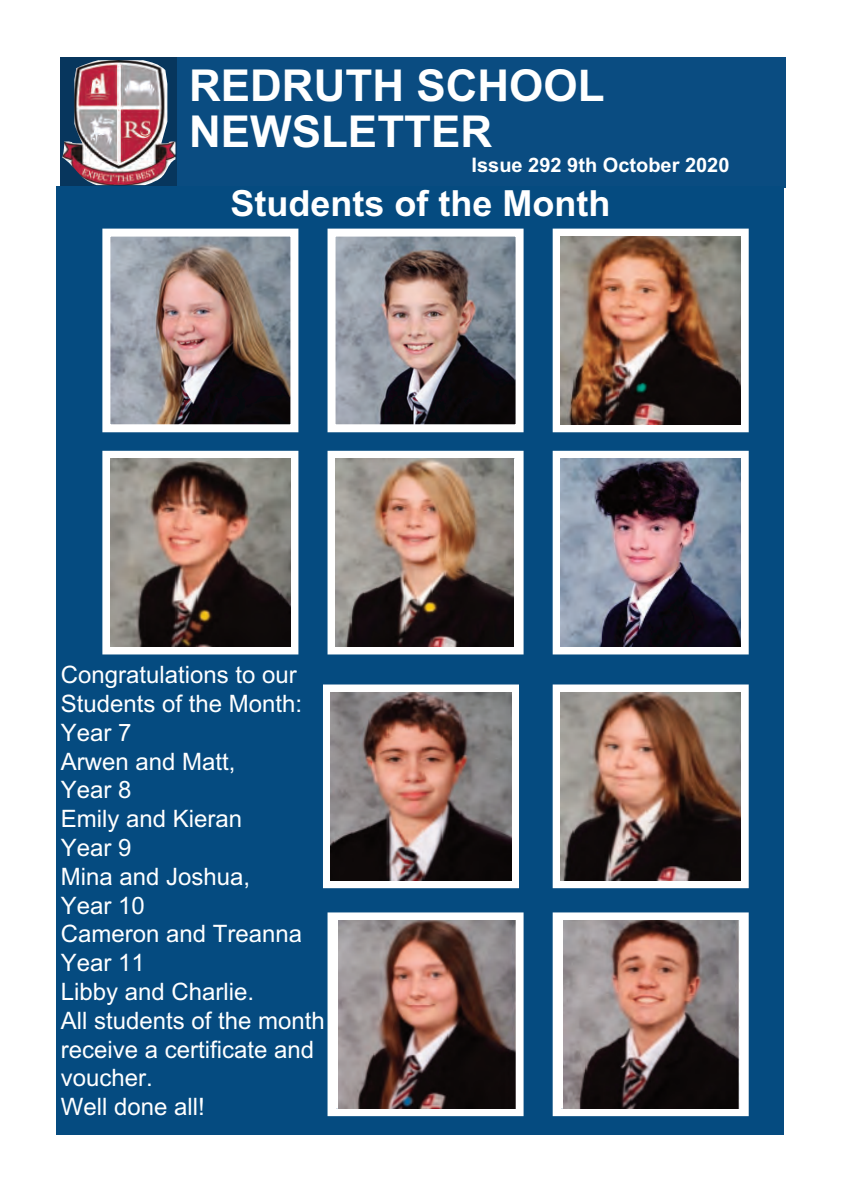
<style>
.page{position:relative;width:842px;height:1191px;background:#fff}
.page>*{position:absolute;margin:0;border:0;box-sizing:border-box;transform-origin:0 0}
.t1{font:700 44px/46px "Arial";color:#fff}
.t2{font:700 36px "Arial";color:#fff}
.t3{font:24px/28.8px "Arial";color:#fff}
.t4{font:700 20px "Arial";color:#fff}
</style>
<div class="page">
<div style="left:177px;top:57px;width:608px;height:130px;background:#0a4c81"></div>
<div style="left:60px;top:57px;width:117px;height:130px;background:#07365d"></div>
<img style="left:62px;top:60px;width:113px;height:125px">
<div style="left:57px;top:186px;width:727px;height:948px;background:#054b80"></div>
<div style="left:553px;top:684px;width:196px;height:204px;border:8px solid #fff"></div>
<img style="left:561px;top:692px;width:180px;height:188px">
<div style="left:323px;top:684px;width:196px;height:204px;border:8px solid #fff"></div>
<img style="left:331px;top:692px;width:180px;height:188px">
<img style="left:111px;top:238px;width:178px;height:185px">
<div style="left:102px;top:229px;width:196px;height:203px;border:8px solid #fff"></div>
<img style="left:337px;top:238px;width:178px;height:185px">
<div style="left:328px;top:229px;width:196px;height:203px;border:8px solid #fff"></div>
<div style="left:327px;top:451px;width:197px;height:203px;border:8px solid #fff"></div>
<img style="left:335px;top:459px;width:179px;height:187px">
<div style="left:553px;top:451px;width:196px;height:203px;border:8px solid #fff"></div>
<img style="left:561px;top:459px;width:180px;height:187px">
<div style="left:328px;top:912px;width:196px;height:204px;border:8px solid #fff"></div>
<img style="left:338px;top:920px;width:178px;height:188px">
<div style="left:553px;top:912px;width:196px;height:204px;border:8px solid #fff"></div>
<img style="left:563px;top:920px;width:177px;height:188px">
<div style="left:553px;top:229px;width:196px;height:203px;border:8px solid #fff"></div>
<img style="left:561px;top:237px;width:180px;height:187px">
<div style="left:102px;top:451px;width:196px;height:203px;border:8px solid #fff"></div>
<img style="left:110px;top:459px;width:180px;height:187px">
<h1 class="t1" style="left:189px;top:67px;width:417px">REDRUTH SCHOOL<br>NEWSLETTER</h1>
<p class="t4" style="left:472px;top:158px;width:259px">Issue 292 9th October 2020</p>
<h2 class="t2" style="left:230px;top:191px;width:381px">Students of the Month</h2>
<p class="t3" style="left:61px;top:662px;width:266px">Congratulations to our<br>Students of the Month:<br>Year 7<br>Arwen and Matt,<br>Year 8<br>Emily and Kieran<br>Year 9<br>Mina and Joshua,<br>Year 10<br>Cameron and Treanna<br>Year 11<br>Libby and Charlie.<br>All students of the month receive a certificate and voucher.<br>Well done all!</p>
</div>
